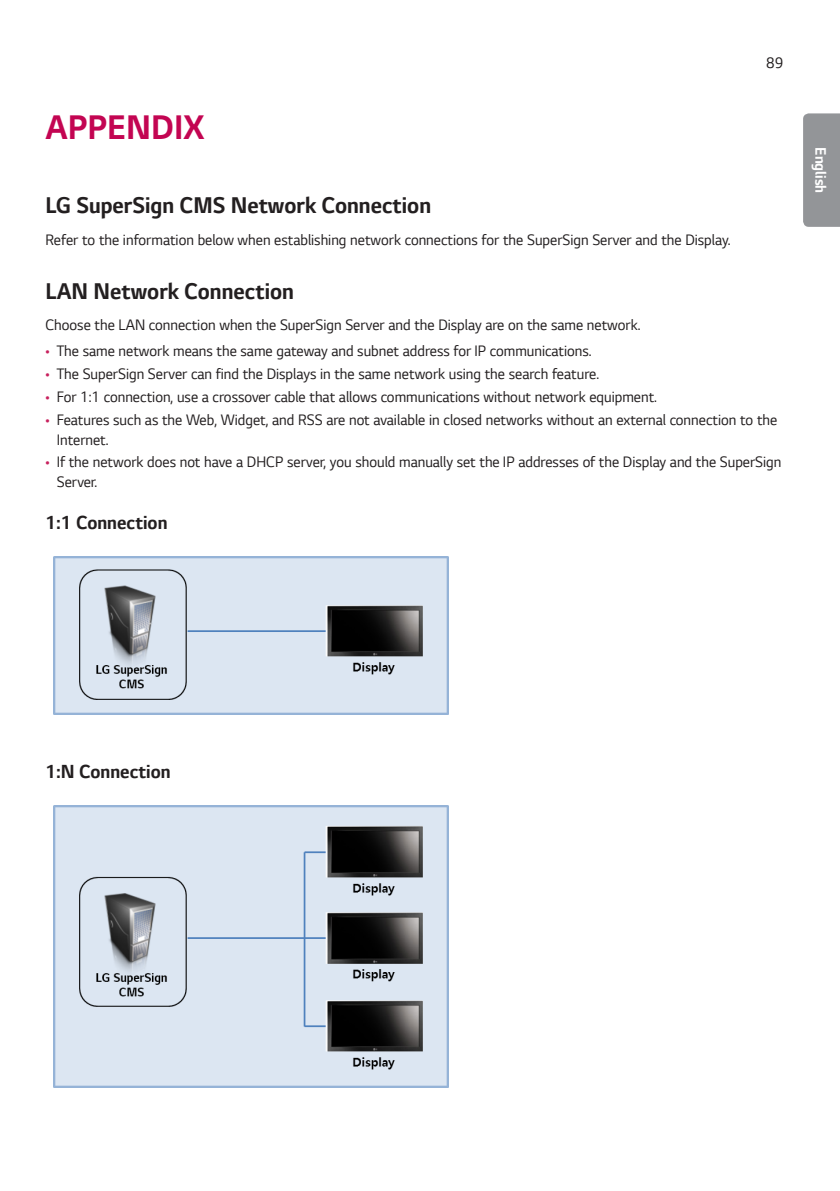
<style>
.page{position:relative;width:840px;height:1191px;background:#fff}
.page>*{position:absolute;margin:0;border:0;box-sizing:border-box;transform-origin:0 0}
.Chapter1{font:700 36px "LG Smart";color:#c30552;scale:.95 1}
.Chapter2{font:700 24px "LG Smart";color:#231f20;scale:.95 1}
.Chapter3{font:700 20px "LG Smart";color:#231f20;scale:.95 1}
.Body{font:16px/20px "LG Smart";color:#231f20;scale:.95 1}
.t1{font:700 16px "LG Smart";color:#fff;scale:.95 1}
.s1{color:#c8205d}
</style>
<div class="page">
<div style="left:803px;top:113px;width:36px;height:114px;background:#939598"></div>
<img style="left:53px;top:556px;width:395px;height:158px">
<img style="left:53px;top:805px;width:395px;height:282px">
<p class="Chapter1" style="left:45px;top:103px;width:169px">APPENDIX</p>
<p class="Body" style="left:765px;top:52px;width:20px">89</p>
<p class="Chapter2" style="left:45px;top:189px;width:407px">LG SuperSign CMS Network Connection</p>
<p class="Body" style="left:45px;top:229px;width:722px">Refer to the information below when establishing network connections for the SuperSign Server and the Display.</p>
<p class="Chapter2" style="left:45px;top:275px;width:263px">LAN Network Connection</p>
<p class="Body" style="left:45px;top:315px;width:627px">Choose the LAN connection when the SuperSign Server and the Display are on the same network.</p>
<p class="Body" style="left:45px;top:340px;width:576px"><span class="s1">•</span> The same network means the same gateway and subnet address for IP communications.</p>
<p class="Body" style="left:45px;top:363px;width:584px"><span class="s1">•</span> The SuperSign Server can find the Displays in the same network using the search feature.</p>
<p class="Body" style="left:45px;top:386px;width:645px"><span class="s1">•</span> For 1:1 connection, use a crossover cable that allows communications without network equipment.</p>
<p class="Body" style="left:57px;top:409px;width:759px;text-indent:-11px"><span class="s1">•</span> Features such as the Web, Widget, and RSS are not available in closed networks without an external connection to the<br>Internet.</p>
<p class="Body" style="left:57px;top:452px;width:763px;text-indent:-11px"><span class="s1">•</span> If the network does not have a DHCP server, you should manually set the IP addresses of the Display and the SuperSign<br>Server.</p>
<p class="Chapter3" style="left:45px;top:508px;width:130px">1:1 Connection</p>
<p class="t1" style="left:831px;top:147px;width:50px;rotate:90deg">English</p>
<p class="Chapter3" style="left:45px;top:757px;width:133px">1:N Connection</p>
</div>
